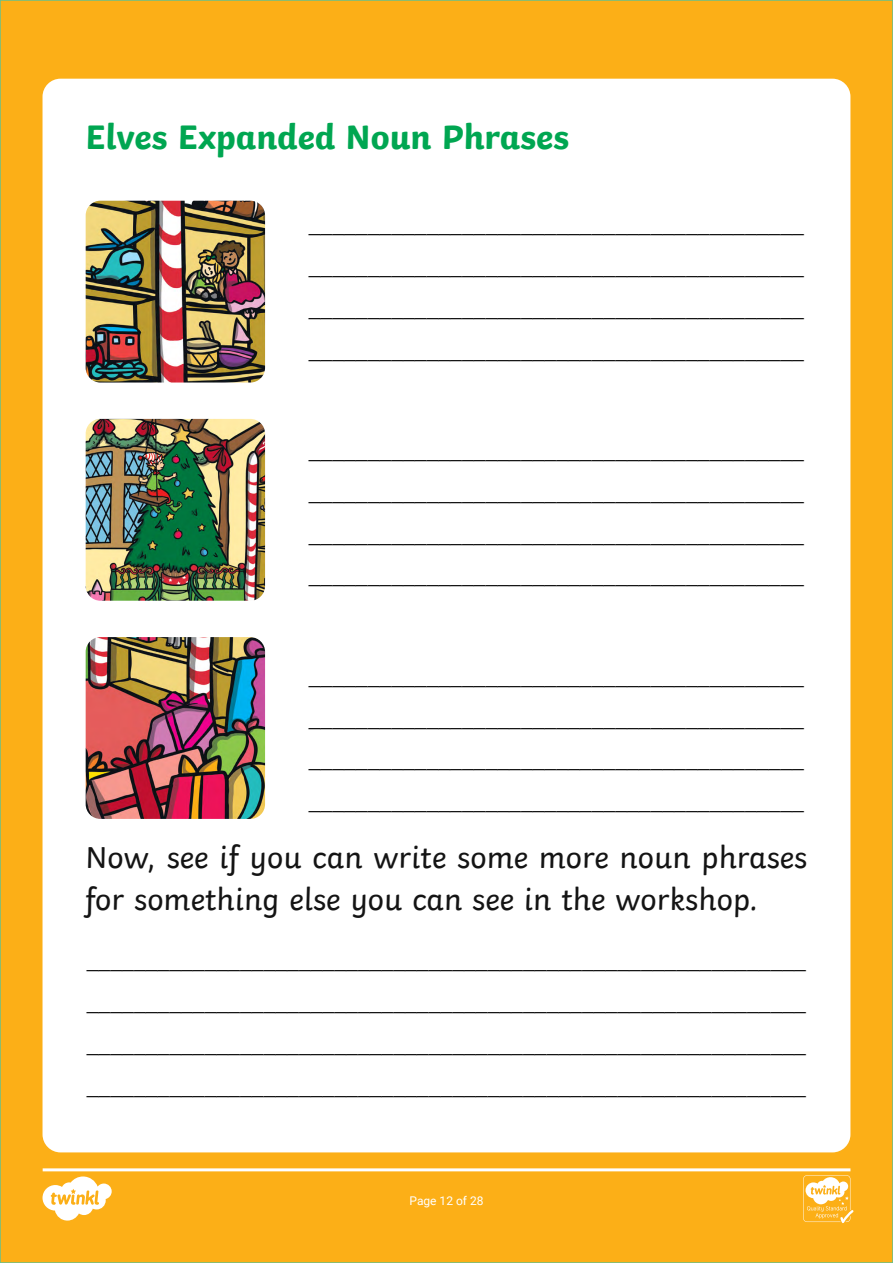
<style>
.page{position:relative;width:893px;height:1263px;background:#fff}
.page>*{position:absolute;margin:0;border:0;box-sizing:border-box;transform-origin:0 0}
.t1{font:700 35.85px "Twinkl";color:#00a651}
.t2{font:31.8px/41.7px "Twinkl";color:#141414}
.t3{font:25.8px/41.7px "Arial Narrow";color:#141414;text-align:justify}
.t4{font:12px "Roboto";color:#fff}
</style>
<div class="page">
<div style="left:0;top:0;width:893px;height:1263px;background:#fcaf17;border:2px solid #67c18c"></div>
<div style="left:43px;top:79px;width:807px;height:1073px;background:#fff;border-radius:18px"></div>
<img style="left:86px;top:201px;width:179px;height:181px">
<img style="left:86px;top:419px;width:179px;height:182px">
<img style="left:86px;top:637px;width:179px;height:182px">
<svg style="left:43px;top:1168px;width:810px;height:55px"></svg>
<h1 class="t1" style="left:86px;top:107px;width:485px">Elves Expanded Noun Phrases</h1>
<p class="t3" style="left:309px;top:201px;width:497px">__________________________________________ __________________________________________ __________________________________________ __________________________________________</p>
<p class="t3" style="left:309px;top:427px;width:497px">__________________________________________ __________________________________________ __________________________________________ __________________________________________</p>
<p class="t3" style="left:309px;top:653px;width:497px">__________________________________________ __________________________________________ __________________________________________ __________________________________________</p>
<p class="t2" style="left:86px;top:833px;width:723px">Now, see if you can write some more noun phrases for something else you can see in the workshop.</p>
<p class="t3" style="left:87px;top:937px;width:721px">_____________________________________________________________ _____________________________________________________________ _____________________________________________________________ _____________________________________________________________</p>
<p class="t4" style="left:409px;top:1192px;width:76px">Page 12 of 28</p>
</div>
